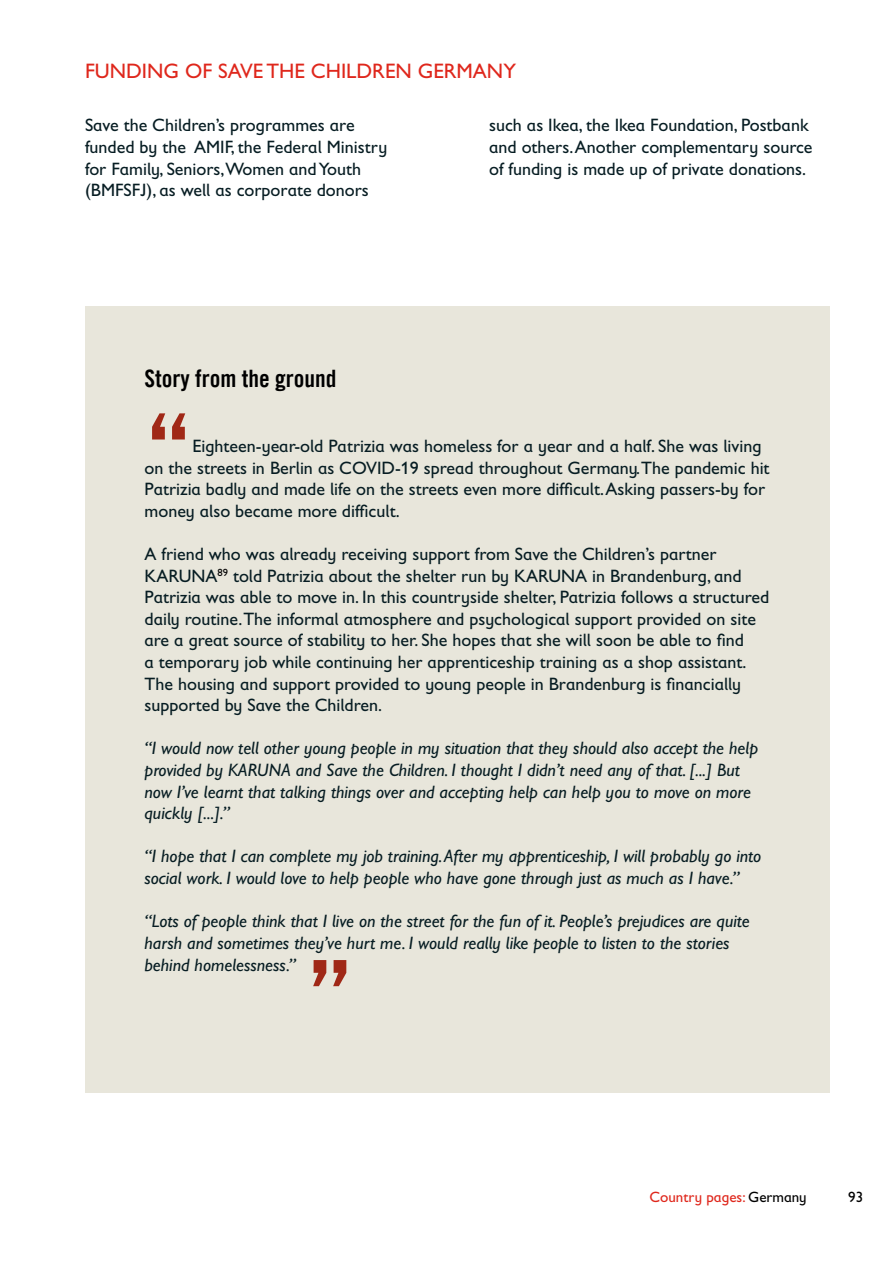
<style>
.page{position:relative;width:894px;height:1263px;background:#fff}
.page>*{position:absolute;margin:0;border:0;box-sizing:border-box;transform-origin:0 0}
.t1{font:108px "Trade Gothic LT Com Bd Cn 20";color:#a02816}
.t2{font:24px "Trade Gothic LT Com Bd Cn 20";color:#000}
.t3{font:21px "Gill Sans Infant Std";color:#df271c}
.t4{font:18px/21.6px "Gill Sans Infant Std";color:#071d23}
.t5{font:italic 18px/21.6px "Gill Sans Infant Std";color:#071d23}
.t6{font:15px "Gill Sans Infant Std";color:#df271c}
.t7{font:15px "Gill Sans Infant Std";color:#000}
.s1{color:#000}
</style>
<div class="page">
<div style="left:85px;top:306px;width:744px;height:786px;background:#e8e6db"></div>
<p class="t3" style="left:85px;top:59px;width:432px">FUNDING OF SAVE THE CHILDREN GERMANY</p>
<p class="t4" style="left:85px;top:114px;width:303px">Save the Children’s programmes are funded by the AMIF, the Federal Ministry for Family, Seniors,Women and Youth (BMFSFJ), as well as corporate donors</p>
<p class="t4" style="left:489px;top:114px;width:325px">such as Ikea, the Ikea Foundation, Postbank and others. Another complementary source of funding is made up of private donations.</p>
<h2 class="t2" style="left:144px;top:364px;width:193px">Story from the ground</h2>
<h1 class="t1" style="left:144px;top:388px;width:49px">“</h1>
<p class="t4" style="left:144px;top:435px;width:626px;text-indent:48px">Eighteen-year-old Patrizia was homeless for a year and a half. She was living on the streets in Berlin as COVID-19 spread throughout Germany.The pandemic hit Patrizia badly and made life on the streets even more difficult. Asking passers-by for money also became more difficult.</p>
<p class="t4" style="left:144px;top:543px;width:626px">A friend who was already receiving support from Save the Children’s partner KARUNA<sup>89</sup> told Patrizia about the shelter run by KARUNA in Brandenburg, and Patrizia was able to move in. In this countryside shelter, Patrizia follows a structured daily routine.The informal atmosphere and psychological support provided on site are a great source of stability to her. She hopes that she will soon be able to find<br>a temporary job while continuing her apprenticeship training as a shop assistant.<br>The housing and support provided to young people in Brandenburg is financially supported by Save the Children.</p>
<p class="t5" style="left:144px;top:737px;width:615px">“I would now tell other young people in my situation that they should also accept the help provided by KARUNA and Save the Children. I thought I didn’t need any of that. [...] But now I’ve learnt that talking things over and accepting help can help you to move on more quickly [...].”</p>
<p class="t5" style="left:144px;top:845px;width:618px">“I hope that I can complete my job training. After my apprenticeship, I will probably go into social work. I would love to help people who have gone through just as much as I have.”</p>
<p class="t5" style="left:144px;top:910px;width:606px">“Lots of people think that I live on the street for the fun of it. People’s prejudices are quite harsh and sometimes they’ve hurt me. I would really like people to listen to the stories behind homelessness.”</p>
<h1 class="t1" style="left:306px;top:934px;width:49px">”</h1>
<p class="t6" style="left:649px;top:1188px;width:159px">Country pages: <span class="s1">Germany</span></p>
<p class="t7" style="left:847px;top:1188px;width:16px">93</p>
</div>
